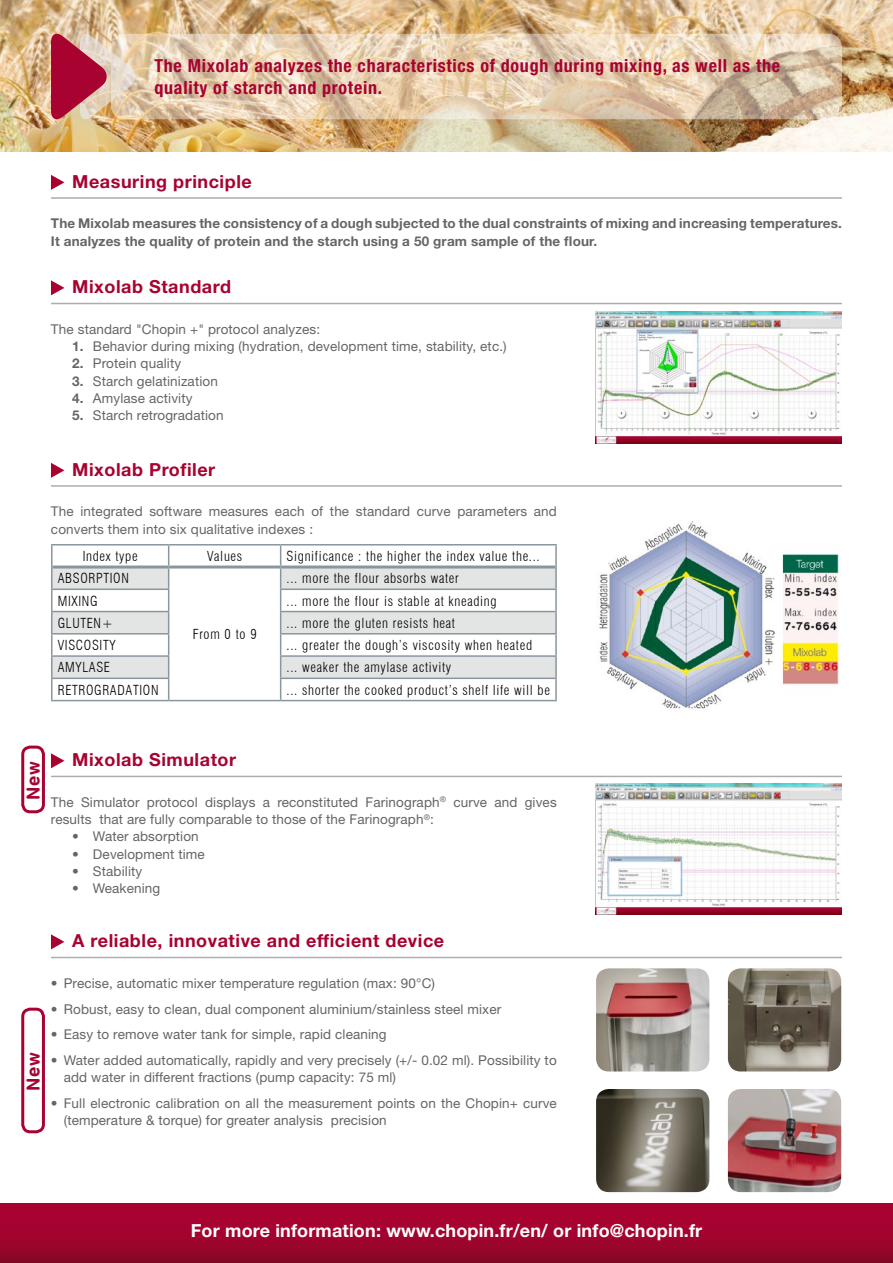
<style>
.page{position:relative;width:893px;height:1263px;background:#fff}
.page>*{position:absolute;margin:0;border:0;box-sizing:border-box;transform-origin:0 0}
.t1{font:700 18px "Helvetica Neue LT Std";letter-spacing:.03em;color:#a70230}
.t2{font:700 condensed 18px/22.5px "Helvetica Neue LT Std";letter-spacing:.04em;color:#a70230}
.t3{font:700 18px "Helvetica Neue LT Std";letter-spacing:.01em;color:#fff}
.t4{font:18px "Swiss 721 BT Bold Rounded";letter-spacing:.03em;color:#a70230}
.t5{font:13.5px/17.2px "Helvetica Neue LT Std";letter-spacing:.01em;color:#646567}
.t6{font:300 condensed 13.5px "Swiss 721 BT";letter-spacing:.05em;color:#000}
.t7{font:700 13.5px/17.2px "Helvetica Neue LT Std";letter-spacing:.01em;color:#646567}
.s1{font-weight:700}
</style>
<div class="page">
<img style="left:0;top:0;width:893px;height:152px">
<svg style="left:111px;top:34px;width:731px;height:85px;background:#e2ccb0"></svg>
<svg style="left:51px;top:31px;width:86px;height:91px;background:#cc807f"></svg>
<hr style="left:51px;top:197px;width:791px;height:2px;background:#adacb0">
<svg style="left:51px;top:175px;width:13px;height:15px"></svg>
<hr style="left:51px;top:303px;width:791px;height:1px;background:#adacb0">
<svg style="left:51px;top:280px;width:13px;height:15px"></svg>
<img style="left:595px;top:312px;width:247px;height:131px">
<hr style="left:51px;top:485px;width:791px;height:2px;background:#adacb0">
<svg style="left:51px;top:463px;width:13px;height:15px"></svg>
<svg style="left:53px;top:568px;width:502px;height:110px"></svg>
<div style="left:281px;top:611px;width:275px;height:23px;background:#e3e4e4"></div>
<hr style="left:51px;top:544px;width:118px;height:1px;background:#89969d">
<hr style="left:51px;top:545px;width:2px;height:22px;background:#89969d">
<hr style="left:169px;top:544px;width:112px;height:1px;background:#89969d">
<hr style="left:281px;top:544px;width:276px;height:1px;background:#89969d">
<hr style="left:555px;top:545px;width:2px;height:22px;background:#89969d">
<hr style="left:51px;top:567px;width:2px;height:21px;background:#89969d">
<hr style="left:169px;top:700px;width:112px;height:1px;background:#89969d">
<hr style="left:51px;top:588px;width:118px;height:2px;background:#89969d">
<hr style="left:51px;top:590px;width:2px;height:21px;background:#89969d">
<hr style="left:555px;top:590px;width:2px;height:21px;background:#89969d">
<hr style="left:280px;top:611px;width:277px;height:1px;background:#89969d">
<hr style="left:555px;top:612px;width:2px;height:21px;background:#89969d">
<hr style="left:51px;top:634px;width:2px;height:21px;background:#89969d">
<hr style="left:280px;top:633px;width:277px;height:1px;background:#89969d">
<hr style="left:555px;top:634px;width:2px;height:21px;background:#89969d">
<hr style="left:280px;top:655px;width:277px;height:2px;background:#89969d">
<hr style="left:555px;top:657px;width:2px;height:20px;background:#89969d">
<hr style="left:51px;top:679px;width:2px;height:21px;background:#89969d">
<hr style="left:51px;top:700px;width:118px;height:1px;background:#89969d">
<hr style="left:280px;top:677px;width:277px;height:2px;background:#89969d">
<hr style="left:555px;top:679px;width:2px;height:21px;background:#89969d">
<hr style="left:281px;top:700px;width:276px;height:1px;background:#89969d">
<hr style="left:51px;top:611px;width:118px;height:1px;background:#89969d">
<hr style="left:51px;top:612px;width:2px;height:21px;background:#89969d">
<hr style="left:51px;top:633px;width:118px;height:1px;background:#89969d">
<hr style="left:51px;top:655px;width:118px;height:2px;background:#89969d">
<hr style="left:51px;top:657px;width:2px;height:20px;background:#89969d">
<svg style="left:168px;top:545px;width:1px;height:155px"></svg>
<hr style="left:51px;top:677px;width:118px;height:2px;background:#89969d">
<svg style="left:280px;top:545px;width:1px;height:155px"></svg>
<hr style="left:555px;top:567px;width:2px;height:21px;background:#89969d">
<hr style="left:280px;top:588px;width:277px;height:2px;background:#89969d">
<hr style="left:53px;top:565px;width:116px;height:3px;background:#89969d">
<hr style="left:169px;top:565px;width:112px;height:3px;background:#89969d">
<hr style="left:281px;top:565px;width:274px;height:3px;background:#89969d">
<hr style="left:51px;top:776px;width:791px;height:1px;background:#adacb0">
<svg style="left:51px;top:753px;width:13px;height:15px"></svg>
<img style="left:595px;top:783px;width:247px;height:132px">
<div style="left:0;top:1203px;width:893px;height:60px;background:linear-gradient(to bottom,#b00133,#8d0728)"></div>
<hr style="left:51px;top:957px;width:791px;height:1px;background:#adacb0">
<svg style="left:51px;top:934px;width:13px;height:15px"></svg>
<img style="left:596px;top:968px;width:113px;height:103px">
<img style="left:728px;top:1089px;width:113px;height:103px">
<img style="left:728px;top:968px;width:113px;height:103px">
<img style="left:596px;top:1089px;width:113px;height:103px">
<div style="left:21px;top:746px;width:24px;height:67px;border:3px solid #a70230;border-radius:8px"></div>
<div style="left:21px;top:1008px;width:24px;height:125px;border:3px solid #a70230;border-radius:8px"></div>
<img style="left:599px;top:521px;width:241px;height:188px">
<h1 class="t2" style="left:154px;top:54px;width:627px">The Mixolab analyzes the characteristics of dough during mixing, as well as the quality of starch and protein.</h1>
<h1 class="t1" style="left:72px;top:170px;width:181px">Measuring principle</h1>
<p class="t7" style="left:51px;top:215px;width:792px">The Mixolab measures the consistency of a dough subjected to the dual constraints of mixing and increasing temperatures.<br>It analyzes the quality of protein and the starch using a 50 gram sample of the flour.</p>
<h1 class="t1" style="left:72px;top:276px;width:160px">Mixolab Standard</h1>
<p class="t5" style="left:51px;top:320px;width:271px">The standard "Chopin +" protocol analyzes:</p>
<p class="t5" style="left:72px;top:338px;width:436px"><span class="s1">1.</span> Behavior during mixing (hydration, development time, stability, etc.)</p>
<p class="t5" style="left:72px;top:355px;width:110px"><span class="s1">2.</span> Protein quality</p>
<p class="t5" style="left:72px;top:372px;width:147px"><span class="s1">3.</span> Starch gelatinization</p>
<p class="t5" style="left:72px;top:389px;width:122px"><span class="s1">4.</span> Amylase activity</p>
<p class="t5" style="left:72px;top:407px;width:153px"><span class="s1">5.</span> Starch retrogradation</p>
<h1 class="t1" style="left:72px;top:458px;width:145px">Mixolab Profiler</h1>
<p class="t5" style="left:51px;top:503px;width:507px">The integrated software measures each of the standard curve parameters and converts them into six qualitative indexes :</p>
<p class="t6" style="left:83px;top:548px;width:57px">Index type</p>
<p class="t6" style="left:207px;top:548px;width:37px">Values</p>
<p class="t6" style="left:287px;top:548px;width:255px">Significance : the higher the index value the...</p>
<p class="t6" style="left:58px;top:570px;width:73px">ABSORPTION</p>
<p class="t6" style="left:287px;top:570px;width:174px">... more the flour absorbs water</p>
<p class="t6" style="left:58px;top:592px;width:41px">MIXING</p>
<p class="t6" style="left:287px;top:592px;width:211px">... more the flour is stable at kneading</p>
<p class="t6" style="left:58px;top:615px;width:57px">GLUTEN+</p>
<p class="t6" style="left:287px;top:615px;width:170px">... more the gluten resists heat</p>
<p class="t6" style="left:58px;top:637px;width:59px">VISCOSITY</p>
<p class="t6" style="left:287px;top:637px;width:247px">... greater the dough’s viscosity when heated</p>
<p class="t6" style="left:58px;top:659px;width:54px">AMYLASE</p>
<p class="t6" style="left:287px;top:659px;width:166px">... weaker the amylase activity</p>
<p class="t6" style="left:58px;top:682px;width:102px">RETROGRADATION</p>
<p class="t6" style="left:287px;top:682px;width:265px">... shorter the cooked product’s shelf life will be</p>
<p class="t6" style="left:193px;top:626px;width:65px">From 0 to 9</p>
<h1 class="t4" style="left:22px;top:799px;width:40px;rotate:-90deg">New</h1>
<h1 class="t1" style="left:72px;top:749px;width:165px">Mixolab Simulator</h1>
<p class="t5" style="left:51px;top:793px;width:507px">The Simulator protocol displays a reconstituted Farinograph<sup>®</sup> curve and gives results that are fully comparable to those of the Farinograph<sup>®</sup>:</p>
<p class="t5" style="left:72px;top:828px;width:128px">• Water absorption</p>
<p class="t5" style="left:72px;top:845px;width:134px">• Development time</p>
<p class="t5" style="left:72px;top:862px;width:72px">• Stability</p>
<p class="t5" style="left:72px;top:879px;width:90px">• Weakening</p>
<h1 class="t4" style="left:22px;top:1091px;width:40px;rotate:-90deg">New</h1>
<h1 class="t1" style="left:72px;top:930px;width:373px">A reliable, innovative and efficient device</h1>
<p class="t5" style="left:51px;top:974px;width:386px">• Precise, automatic mixer temperature regulation (max: 90°C)</p>
<p class="t5" style="left:51px;top:1000px;width:452px">• Robust, easy to clean, dual component aluminium/stainless steel mixer</p>
<p class="t5" style="left:51px;top:1026px;width:337px">• Easy to remove water tank for simple, rapid cleaning</p>
<p class="t5" style="left:64px;top:1051px;width:494px;text-indent:-13px">• Water added automatically, rapidly and very precisely (+/- 0.02 ml). Possibility to add water in different fractions (pump capacity: 75 ml)</p>
<p class="t5" style="left:64px;top:1094px;width:495px;text-indent:-13px">• Full electronic calibration on all the measurement points on the Chopin+ curve (temperature &amp; torque) for greater analysis precision</p>
<h1 class="t3" style="left:191px;top:1219px;width:513px">For more information: www.chopin.fr/en/ or info@chopin.fr</h1>
</div>
